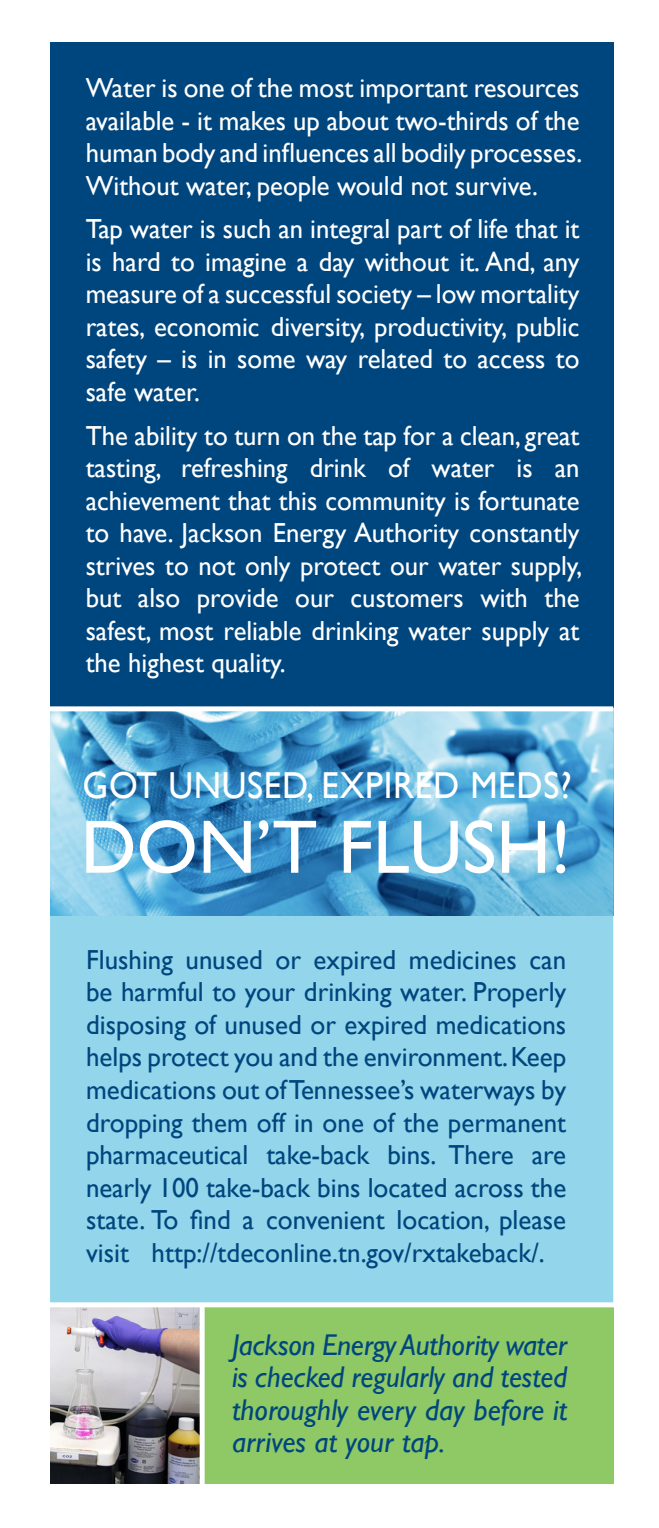
<style>
.page{position:relative;width:659px;height:1528px;background:#fff}
.page>*{position:absolute;margin:0;border:0;box-sizing:border-box;transform-origin:0 0}
.t1{font:76px "Gill Sans";color:#fff}
.t2{font:37.5px "Gill Sans";letter-spacing:.02em;color:#fff;scale:.93 1}
.t3{font:italic 30px/32.5px "Gill Sans";color:#00467e;text-align:justify}
.t4{font:27.5px/32.5px "Gill Sans";color:#fff;text-align:justify}
.t5{font:27.5px/32.5px "Gill Sans";color:#00467e;text-align:justify}
</style>
<div class="page">
<div style="left:50px;top:42px;width:562px;height:666px;background:#00467e"></div>
<img style="left:50px;top:1307px;width:149px;height:176px">
<div style="left:203px;top:1303px;width:409px;height:180px;background:#8ec965"></div>
<svg style="left:50px;top:711px;width:562px;height:591px;background:#7ec3e0"></svg>
<div style="left:45px;top:1302px;width:572px;height:5px;background:#fff"></div>
<div style="left:43px;top:706px;width:570px;height:5px;background:#fff"></div>
<div style="left:199px;top:1303px;width:5px;height:182px;background:#fff"></div>
<p class="t4" style="left:86px;top:71px;width:497px">Water is one of the most important resources available - it makes up about two-thirds of the human body and influences all bodily processes.<br>Without water, people would not survive.</p>
<p class="t4" style="left:86px;top:212px;width:495px">Tap water is such an integral part of life that it is hard to imagine a day without it. And, any measure of a successful society – low mortality rates, economic diversity, productivity, public safety – is in some way related to access to safe water.</p>
<p class="t4" style="left:86px;top:419px;width:497px">The ability to turn on the tap for a clean, great tasting, refreshing drink of water is an achievement that this community is fortunate to have. Jackson Energy Authority constantly strives to not only protect our water supply, but also provide our customers with the safest, most reliable drinking water supply at the highest quality.</p>
<p class="t2" style="left:82px;top:762px;width:527px">GOT UNUSED, EXPIRED MEDS?</p>
<p class="t1" style="left:81px;top:802px;width:491px">DON’T FLUSH!</p>
<p class="t5" style="left:86px;top:943px;width:481px">Flushing unused or expired medicines can be harmful to your drinking water. Properly disposing of unused or expired medications helps protect you and the environment. Keep medications out of Tennessee’s waterways by dropping them off in one of the permanent pharmaceutical take-back bins. There are nearly 100 take-back bins located across the state. To find a convenient location, please visit http://tdeconline.tn.gov/rxtakeback/.</p>
<p class="t3" style="left:232px;top:1328px;width:336px">Jackson Energy Authority water is checked regularly and tested thoroughly every day before it arrives at your tap.</p>
</div>
